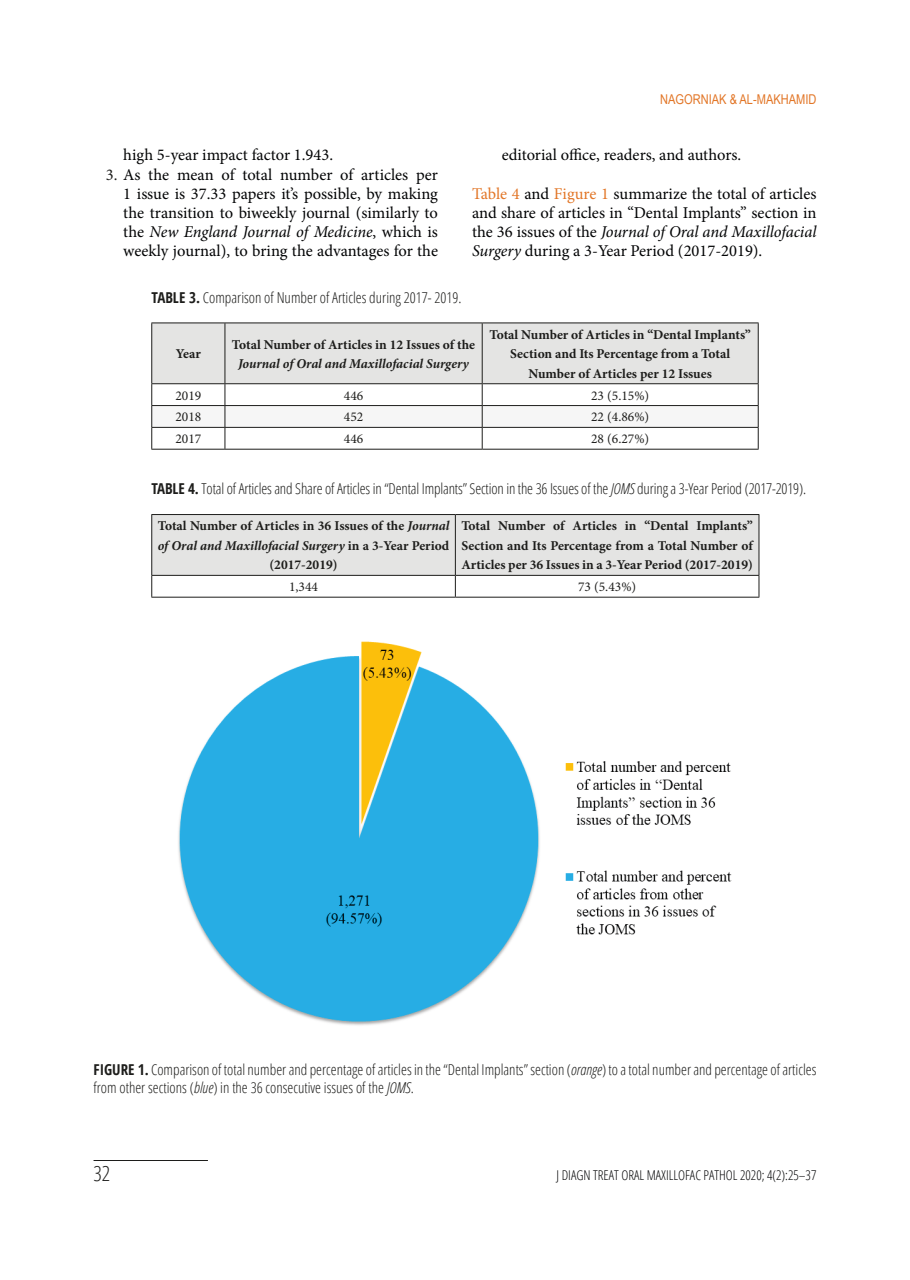
<style>
.page{position:relative;width:910px;height:1280px;background:#fff}
.page>*{position:absolute;margin:0;border:0;box-sizing:border-box;transform-origin:0 0}
.t1{font:300 condensed 21px "Open Sans";color:#1d1d1b}
.t2{font:16.5px/19.2px "Minion Pro";color:#020304;text-align:justify}
.t3{font:300 condensed 15px/18px "Open Sans";color:#1d1d1b}
.t4{font:700 13.5px/19.5px "Minion Pro";color:#1d1d1b;text-align:center}
.t5{font:13.5px "Minion Pro";color:#1d1d1b}
.Заголовок_статьи{font:300 condensed 13.5px "Open Sans";color:#020304}
.t6{font:13.5px "Arial Narrow";color:#e27627}
.s1{color:#1d1d1b}
.s2{font-style:italic}
.s3{color:#e27627}
.s4{font-weight:700}
</style>
<div class="page">
<hr style="left:94px;top:1160px;width:114px;height:1px;background:#1d1d1b">
<svg style="left:151px;top:323px;width:608px;height:126px"></svg>
<hr style="left:151px;top:449px;width:74px;height:1px;background:#1d1d1b">
<hr style="left:225px;top:449px;width:257px;height:1px;background:#1d1d1b">
<hr style="left:482px;top:449px;width:277px;height:1px;background:#1d1d1b">
<svg style="left:151px;top:514px;width:609px;height:83px"></svg>
<hr style="left:151px;top:597px;width:304px;height:1px;background:#1d1d1b">
<hr style="left:455px;top:597px;width:304px;height:1px;background:#1d1d1b">
<img style="left:178px;top:641px;width:554px;height:384px">
<p class="t6" style="left:660px;top:90px;width:158px">NAGORNIAK &amp; AL-MAKHAMID</p>
<p class="t2" style="left:123px;top:146px;width:211px">high 5-year impact factor 1.943.</p>
<p class="t2" style="left:123px;top:165px;width:316px;text-indent:-18px"><span class="s1">3.</span> As the mean of total number of articles per 1 issue is 37.33 papers it’s possible, by making the transition to biweekly journal (similarly to the <span class="s2">New England Journal of Medicine</span>, which is weekly journal), to bring the advantages for the</p>
<p class="t2" style="left:502px;top:146px;width:241px">editorial office, readers, and authors.</p>
<p class="t2" style="left:472px;top:184px;width:346px"><span class="s3">Table 4</span> and <span class="s3">Figure 1</span> summarize the total of articles and share of articles in “Dental Implants” section in the 36 issues of the <span class="s2">Journal of Oral and Maxillofacial Surgery</span> during a 3-Year Period (2017-2019).</p>
<p class="t3" style="left:151px;top:288px;width:312px"><span class="s4">TABLE 3.</span> Comparison of Number of Articles during 2017- 2019.</p>
<p class="t4" style="left:176px;top:344px;width:27px">Year</p>
<p class="t4" style="left:232px;top:334px;width:245px">Total Number of Articles in 12 Issues of the<br><span class="s2">Journal of Oral and Maxillofacial Surgery</span></p>
<p class="t4" style="left:489px;top:324px;width:263px">Total Number of Articles in “Dental Implants”<br>Section and Its Percentage from a Total<br>Number of Articles per 12 Issues</p>
<p class="t5" style="left:175px;top:386px;width:27px">2019</p>
<p class="t5" style="left:344px;top:386px;width:21px">446</p>
<p class="t5" style="left:591px;top:386px;width:60px">23 (5.15%)</p>
<p class="t5" style="left:175px;top:408px;width:27px">2018</p>
<p class="t5" style="left:344px;top:408px;width:21px">452</p>
<p class="t5" style="left:591px;top:408px;width:60px">22 (4.86%)</p>
<p class="t5" style="left:175px;top:430px;width:27px">2017</p>
<p class="t5" style="left:344px;top:430px;width:21px">446</p>
<p class="t5" style="left:591px;top:430px;width:60px">28 (6.27%)</p>
<p class="t3" style="left:151px;top:479px;width:656px"><span class="s4">TABLE 4.</span> Total of Articles and Share of Articles in “Dental Implants” Section in the 36 Issues of the <span class="s2">JOMS</span> during a 3-Year Period (2017-2019).</p>
<p class="t4" style="left:158px;top:516px;width:293px">Total Number of Articles in 36 Issues of the <span class="s2">Journal of Oral and Maxillofacial Surgery</span> in a 3-Year Period (2017-2019)</p>
<p class="t4" style="left:461px;top:516px;width:293px;text-align:justify">Total Number of Articles in “Dental Implants” Section and Its Percentage from a Total Number of Articles per 36 Issues in a 3-Year Period (2017-2019)</p>
<p class="t5" style="left:289px;top:578px;width:30px">1,344</p>
<p class="t5" style="left:578px;top:578px;width:60px">73 (5.43%)</p>
<p class="t3" style="left:94px;top:1060px;width:724px"><span class="s4">FIGURE 1.</span> Comparison of total number and percentage of articles in the “Dental Implants” section (<span class="s2">orange</span>) to a total number and percentage of articles from other sections (<span class="s2">blue</span>) in the 36 consecutive issues of the <span class="s2">JOMS</span>.</p>
<p class="t1" style="left:94px;top:1159px;width:18px">32</p>
<p class="Заголовок_статьи" style="left:557px;top:1166px;width:261px">J DIAGN TREAT ORAL MAXILLOFAC PATHOL 2020; 4(2):25–37</p>
</div>
